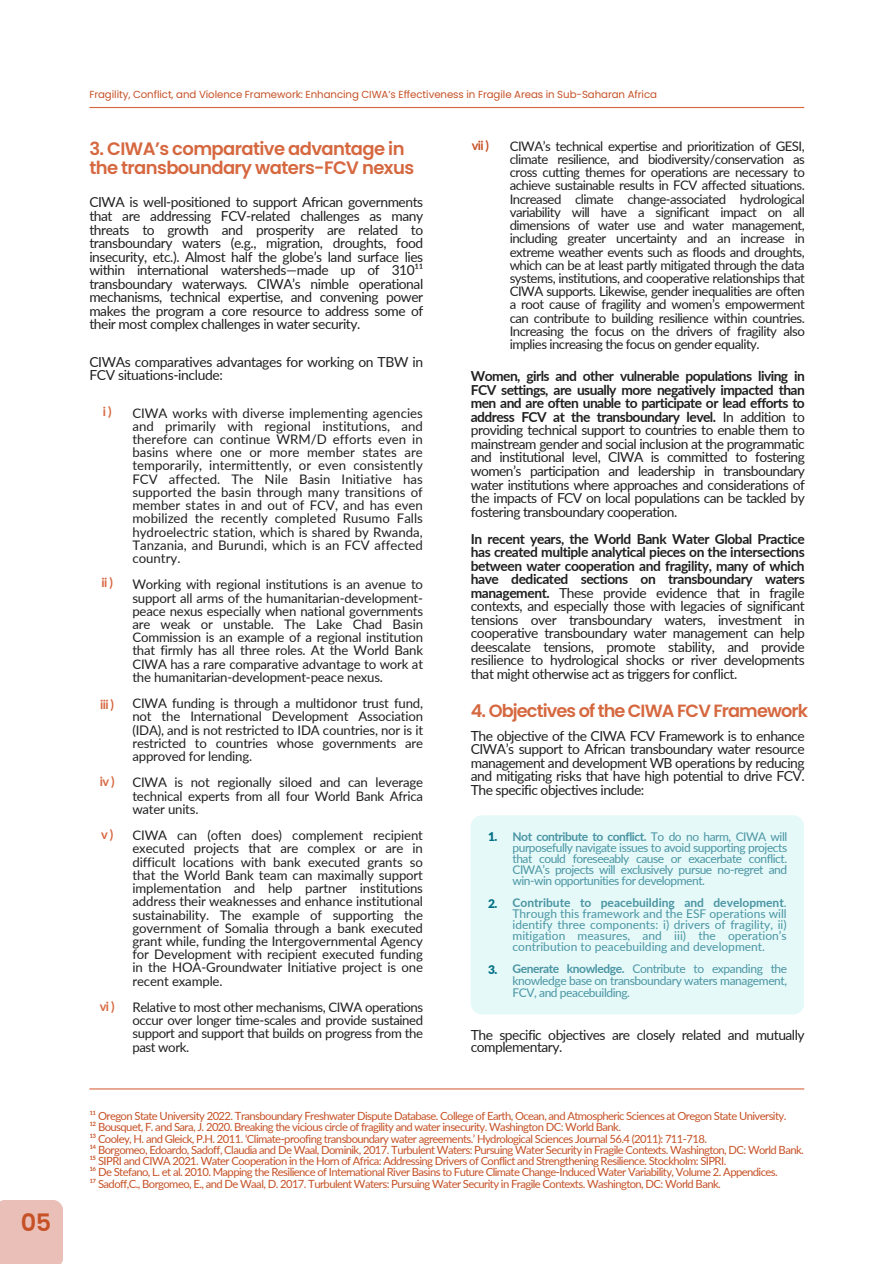
<style>
.page{position:relative;width:894px;height:1264px;background:#fff}
.page>*{position:absolute;margin:0;border:0;box-sizing:border-box;transform-origin:0 0}
.t1{font:600 24px "Poppins";color:#c65126}
.t2{font:600 18px/19.2px "Poppins";letter-spacing:-.035em;color:#d66840}
.t3{font:600 17.7px "Poppins";letter-spacing:-.05em;color:#d66840}
.t4{font:13.8px/13.5px "Lato";letter-spacing:-.035em;color:#202020;text-align:justify}
.t5{font:13.2px/13.2px "Lato";letter-spacing:-.015em;color:#202020;text-align:justify}
.t6{font:700 12.75px "Lato";letter-spacing:-.045em;color:#d66840}
.t7{font:700 12.75px "Lato";color:#c65126}
.t8{font:12px/10.9px "Lato";letter-spacing:-.035em;color:#4b95a4;text-align:justify}
.t9{font:900 12px "Lato";color:#037086}
.t10{font:11.25px/11.2px "Lato";letter-spacing:-.05em;color:#c65126}
.t11{font:10.2px "Poppins";letter-spacing:-.01em;color:#c65126}
.s1{font-weight:700}
</style>
<div class="page">
<hr style="left:89px;top:1088px;width:715px;height:1px;background:#d66840">
<div style="left:471px;top:815px;width:332px;height:199px;background:#e4f9f8"></div>
<div style="left:0;top:1200px;width:63px;height:63px;background:#eabfb8"></div>
<hr style="left:89px;top:107px;width:715px;height:1px;background:#d66840">
<p class="t1" style="left:21px;top:1205px;width:32px">05</p>
<h5 class="t11" style="left:89px;top:87px;width:569px">Fragility, Conflict, and Violence Framework: Enhancing CIWA’s Effectiveness in Fragile Areas in Sub-Saharan Africa</h5>
<h2 class="t7" style="left:471px;top:137px;width:19px">vii )</h2>
<h3 class="t2" style="left:89px;top:139px;width:326px">3. CIWA’s comparative advantage in the transboundary waters-FCV nexus</h3>
<p class="t5" style="left:509px;top:139px;width:296px">CIWA’s technical expertise and prioritization of GESI, climate resilience, and biodiversity/conservation as cross cutting themes for operations are necessary to achieve sustainable results in FCV affected situations.<br>Increased climate change-associated hydrological variability will have a significant impact on all dimensions of water use and water management, including greater uncertainty and an increase in extreme weather events such as floods and droughts, which can be at least partly mitigated through the data systems, institutions, and cooperative relationships that CIWA supports. Likewise, gender inequalities are often a root cause of fragility and women’s empowerment can contribute to building resilience within countries.<br>Increasing the focus on the drivers of fragility also implies increasing the focus on gender equality.</p>
<h2 class="t4" style="left:470px;top:369px;width:335px"><span class="s1">Women, girls and other vulnerable populations living in FCV settings, are usually more negatively impacted than men and are often unable to participate or lead efforts to address FCV at the transboundary level.</span> In addition to providing technical support to countries to enable them to mainstream gender and social inclusion at the programmatic and institutional level, CIWA is committed to fostering women’s participation and leadership in transboundary water institutions where approaches and considerations of the impacts of FCV on local populations can be tackled by fostering transboundary cooperation.</h2>
<p class="t4" style="left:470px;top:531px;width:335px"><span class="s1">In recent years, the World Bank Water Global Practice has created multiple analytical pieces on the intersections between water cooperation and fragility, many of which have dedicated sections on transboundary waters management.</span> These provide evidence that in fragile contexts, and especially those with legacies of significant tensions over transboundary waters, investment in cooperative transboundary water management can help deescalate tensions, promote stability, and provide resilience to hydrological shocks or river developments that might otherwise act as triggers for conflict.</p>
<p class="t4" style="left:89px;top:195px;width:335px">CIWA is well-positioned to support African governments that are addressing FCV-related challenges as many threats to growth and prosperity are related to transboundary waters (e.g., migration, droughts, food insecurity, etc.). Almost half the globe’s land surface lies within international watersheds—made up of 310¹¹ transboundary waterways. CIWA’s nimble operational mechanisms, technical expertise, and convening power makes the program a core resource to address some of their most complex challenges in water security.</p>
<h3 class="t4" style="left:89px;top:354px;width:335px">CIWAs comparatives advantages for working on TBW in<br>FCV situations-include:</h3>
<h2 class="t6" style="left:103px;top:404px;width:10px">i)</h2>
<p class="t5" style="left:132px;top:406px;width:292px">CIWA works with diverse implementing agencies and primarily with regional institutions, and therefore can continue WRM/D efforts even in basins where one or more member states are temporarily, intermittently, or even consistently FCV affected. The Nile Basin Initiative has supported the basin through many transitions of member states in and out of FCV, and has even mobilized the recently completed Rusumo Falls hydroelectric station, which is shared by Rwanda, Tanzania, and Burundi, which is an FCV affected country.</p>
<p class="t5" style="left:132px;top:577px;width:292px">Working with regional institutions is an avenue to support all arms of the humanitarian-development&shy;peace nexus especially when national governments are weak or unstable. The Lake Chad Basin Commission is an example of a regional institution that firmly has all three roles. At the World Bank CIWA has a rare comparative advantage to work at the humanitarian-development-peace nexus.</p>
<h1 class="t5" style="left:132px;top:696px;width:292px">CIWA funding is through a multidonor trust fund, not the International Development Association (IDA), and is not restricted to IDA countries, nor is it restricted to countries whose governments are approved for lending.</h1>
<p class="t5" style="left:132px;top:775px;width:292px">CIWA is not regionally siloed and can leverage technical experts from all four World Bank Africa water units.</p>
<p class="t5" style="left:132px;top:828px;width:292px">CIWA can (often does) complement recipient executed projects that are complex or are in difficult locations with bank executed grants so that the World Bank team can maximally support implementation and help partner institutions address their weaknesses and enhance institutional sustainability. The example of supporting the government of Somalia through a bank executed grant while, funding the Intergovernmental Agency for Development with recipient executed funding in the HOA-Groundwater Initiative project is one recent example.</p>
<h2 class="t5" style="left:132px;top:1000px;width:292px">Relative to most other mechanisms, CIWA operations occur over longer time-scales and provide sustained support and support that builds on progress from the past work.</h2>
<h2 class="t6" style="left:101px;top:575px;width:13px">ii)</h2>
<h2 class="t6" style="left:100px;top:696px;width:15px">iii )</h2>
<h1 class="t3" style="left:470px;top:698px;width:339px">4. Objectives of the CIWA FCV Framework</h1>
<p class="t4" style="left:470px;top:728px;width:335px">The objective of the CIWA FCV Framework is to enhance CIWA’s support to African transboundary water resource management and development WB operations by reducing and mitigating risks that have high potential to drive FCV.<br>The specific objectives include:</p>
<h2 class="t6" style="left:100px;top:773px;width:16px">iv)</h2>
<p class="t6" style="left:101px;top:826px;width:14px">v)</p>
<h4 class="t8" style="left:512px;top:831px;width:276px"><span class="s1">Not contribute to conflict.</span> To do no harm, CIWA will purposefully navigate issues to avoid supporting projects that could foreseeably cause or exacerbate conflict.<br>CIWA’s projects will exclusively pursue no-regret and win-win opportunities for development.</h4>
<p class="t8" style="left:512px;top:897px;width:276px"><span class="s1">Contribute to peacebuilding and development</span>.<br>Through this framework and the ESF operations will identify three components: i) drivers of fragility, ii) mitigation measures, and iii) the operation’s contribution to peacebuilding and development.</p>
<h5 class="t8" style="left:512px;top:962px;width:276px;line-height:12px"><span class="s1">Generate knowledge.</span> Contribute to expanding the knowledge base on transboundary waters management, FCV, and peacebuilding.</h5>
<p class="t4" style="left:470px;top:1028px;width:335px;line-height:12.3px">The specific objectives are closely related and mutually complementary.</p>
<p class="t9" style="left:488px;top:829px;width:11px">1.</p>
<h4 class="t9" style="left:488px;top:896px;width:11px">2.</h4>
<h4 class="t9" style="left:488px;top:961px;width:11px">3.</h4>
<p class="t6" style="left:100px;top:998px;width:16px">vi)</p>
<p class="t10" style="left:89px;top:1110px;width:715px">¹¹ Oregon State University 2022. Transboundary Freshwater Dispute Database. College of Earth, Ocean, and Atmospheric Sciences at Oregon State University.<br>¹² Bousquet, F. and Sara, J. 2020. Breaking the vicious circle of fragility and water insecurity. Washington DC: World Bank.<br>¹³ Cooley, H. and Gleick, P.H. 2011. ‘Climate-proofing transboundary water agreements.’ Hydrological Sciences Journal 56.4 (2011): 711-718.<br>¹⁴ Borgomeo, Edoardo, Sadoff, Claudia and De Waal, Dominik, 2017. Turbulent Waters: Pursuing Water Security in Fragile Contexts. Washington, DC: World Bank.<br>¹⁵ SIPRI and CIWA 2021. Water Cooperation in the Horn of Africa: Addressing Drivers of Conflict and Strengthening Resilience. Stockholm: SIPRI.<br>¹⁶ De Stefano, L. et al. 2010. Mapping the Resilience of International River Basins to Future Climate Change-Induced Water Variability, Volume 2. Appendices.<br>¹⁷ Sadoff,C., Borgomeo, E., and De Waal, D. 2017. Turbulent Waters: Pursuing Water Security in Fragile Contexts. Washington, DC: World Bank.</p>
</div>
